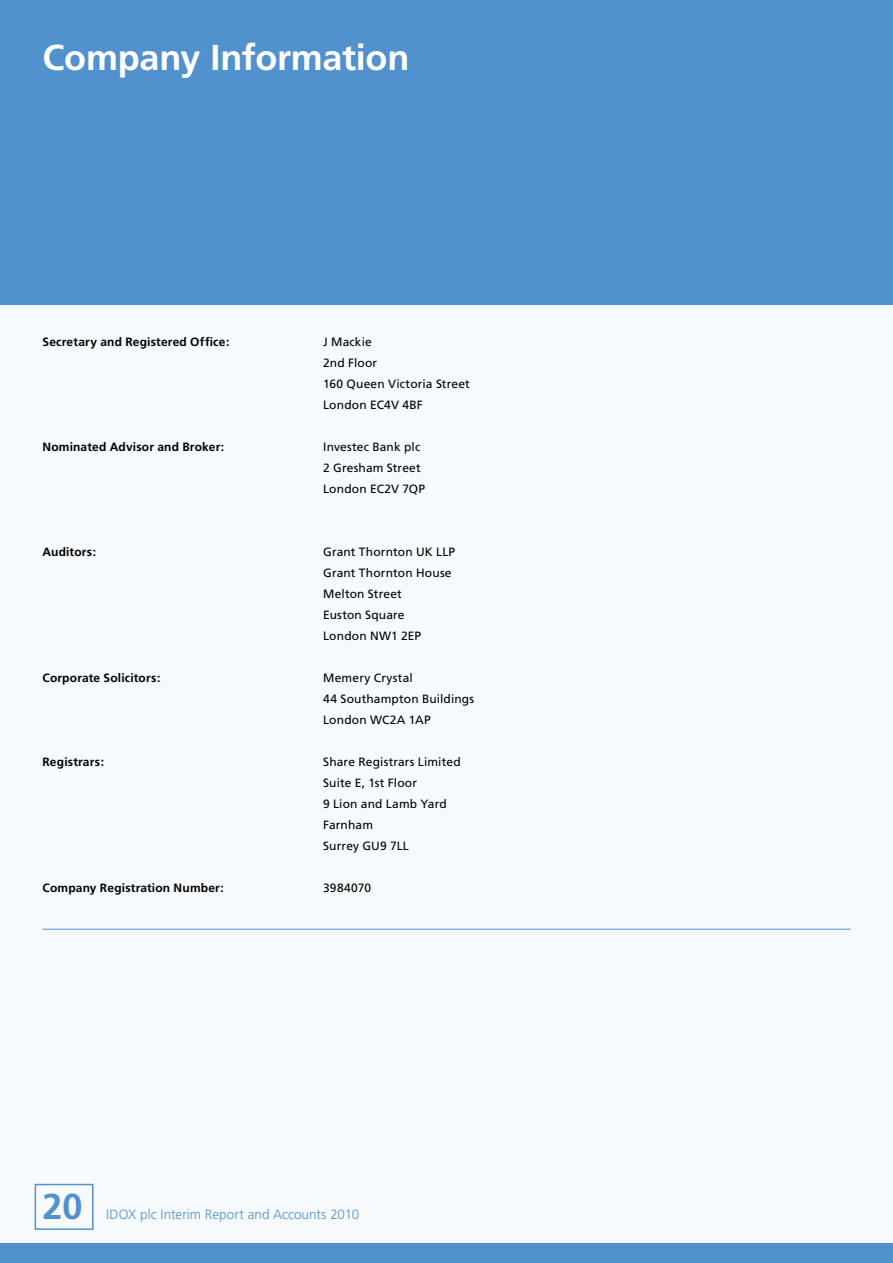
<style>
.page{position:relative;width:893px;height:1263px;background:#f6fafd}
.page>*{position:absolute;margin:0;border:0;box-sizing:border-box;transform-origin:0 0}
.t1{font:700 36px "Frutiger";letter-spacing:-.005em;color:#fff}
.t2{font:700 36px "Frutiger";color:#5191cd}
.t3{font:300 13.5px "Frutiger";color:#5191cd}
.t4{font:12px/21px "Frutiger";letter-spacing:.01em;color:#000}
.t5{font:700 12px "Frutiger";letter-spacing:.015em;color:#000}
</style>
<div class="page">
<div style="left:35px;top:1184px;width:59px;height:46px;border:2px solid #5191cd"></div>
<div style="left:0;top:1244px;width:893px;height:19px;background:#5191cd"></div>
<div style="left:0;top:0;width:893px;height:304px;background:#5191cd"></div>
<hr style="left:43px;top:929px;width:807px;height:1px;background:#5191cd">
<h1 class="t1" style="left:43px;top:36px;width:368px">Company Information</h1>
<p class="t5" style="left:43px;top:335px;width:188px">Secretary and Registered Office:</p>
<p class="t5" style="left:43px;top:440px;width:183px">Nominated Advisor and Broker:</p>
<p class="t5" style="left:43px;top:545px;width:55px">Auditors:</p>
<p class="t5" style="left:43px;top:671px;width:119px">Corporate Solicitors:</p>
<p class="t5" style="left:43px;top:755px;width:63px">Registrars:</p>
<p class="t5" style="left:43px;top:881px;width:183px">Company Registration Number:</p>
<p class="t4" style="left:323px;top:332px;width:148px">J Mackie<br>2nd Floor<br>160 Queen Victoria Street<br>London EC4V 4BF</p>
<p class="t4" style="left:323px;top:437px;width:104px">Investec Bank plc<br>2 Gresham Street<br>London EC2V 7QP</p>
<p class="t4" style="left:323px;top:542px;width:134px">Grant Thornton UK LLP<br>Grant Thornton House<br>Melton Street<br>Euston Square<br>London NW1 2EP</p>
<p class="t4" style="left:323px;top:668px;width:153px">Memery Crystal<br>44 Southampton Buildings<br>London WC2A 1AP</p>
<p class="t4" style="left:323px;top:752px;width:139px">Share Registrars Limited<br>Suite E, 1st Floor<br>9 Lion and Lamb Yard<br>Farnham<br>Surrey GU9 7LL</p>
<p class="t4" style="left:323px;top:878px;width:49px">3984070</p>
<h1 class="t2" style="left:43px;top:1185px;width:41px">20</h1>
<p class="t3" style="left:106px;top:1207px;width:254px">IDOX plc Interim Report and Accounts 2010</p>
</div>
